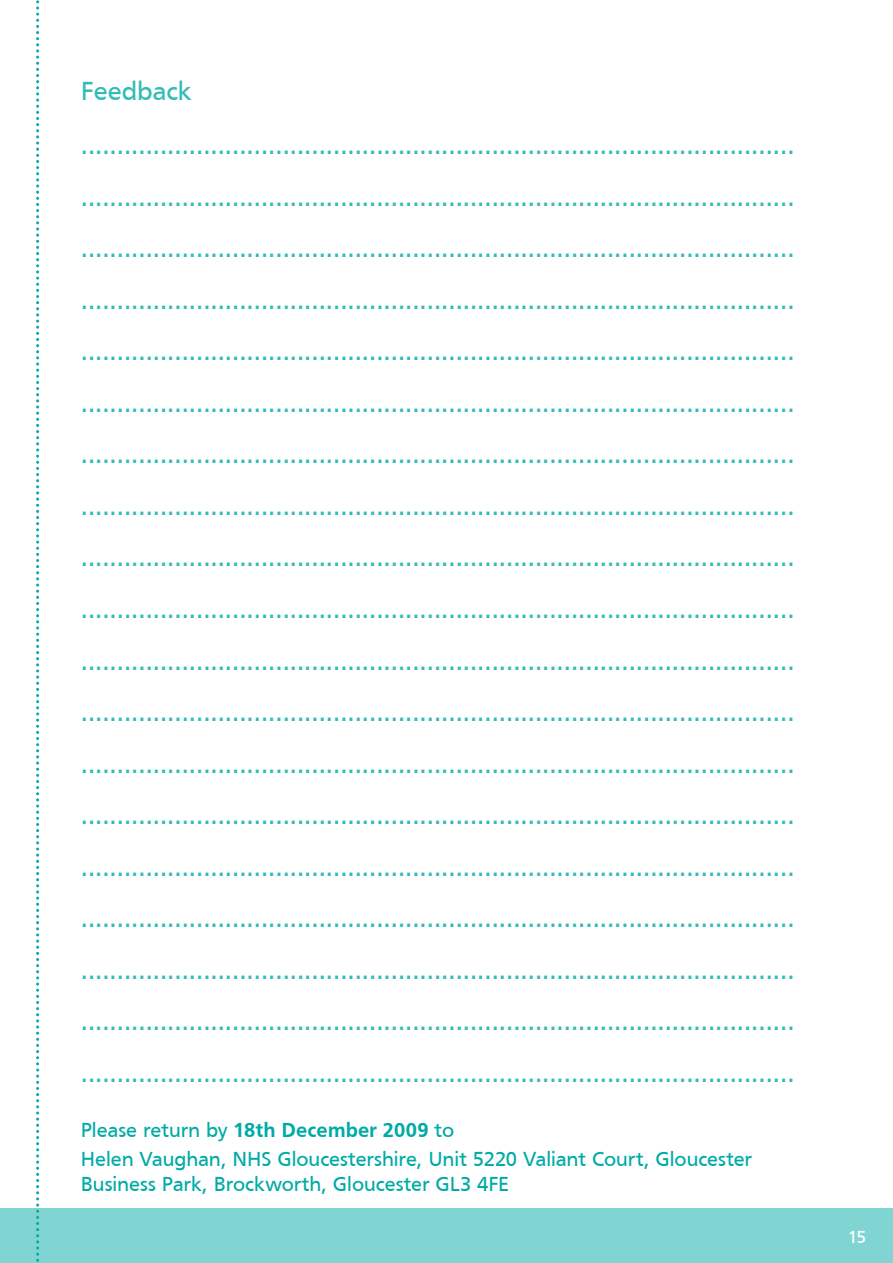
<style>
.page{position:relative;width:893px;height:1263px;background:#fff}
.page>*{position:absolute;margin:0;border:0;box-sizing:border-box;transform-origin:0 0}
.t1{font:27px/51.6px "Frutiger";letter-spacing:-.005em;color:#33bbb8}
.t2{font:21px/29.4px "Frutiger";letter-spacing:-.005em;color:#00aaa6}
.t3{font:18px "Frutiger";color:#fff}
.s1{font-weight:700}
</style>
<div class="page">
<div style="left:0;top:1209px;width:893px;height:54px;background:#80d5d3"></div>
<svg style="left:36px;top:0;width:3px;height:1262px"></svg>
<p class="t1" style="left:81px;top:65px;width:715px">Feedback ................................................................................................... ................................................................................................... ................................................................................................... ................................................................................................... ................................................................................................... ................................................................................................... ................................................................................................... ................................................................................................... ................................................................................................... ................................................................................................... ................................................................................................... ................................................................................................... ................................................................................................... ................................................................................................... ................................................................................................... ................................................................................................... ................................................................................................... ................................................................................................... ...................................................................................................</p>
<p class="t2" style="left:81px;top:1115px;width:673px">Please return by <span class="s1">18th December 2009</span> to<br>Helen Vaughan, NHS Gloucestershire, Unit 5220 Valiant Court, Gloucester</p>
<p class="t2" style="left:81px;top:1169px;width:430px">Business Park, Brockworth, Gloucester GL3 4FE</p>
<p class="t3" style="left:848px;top:1226px;width:20px">15</p>
</div>
